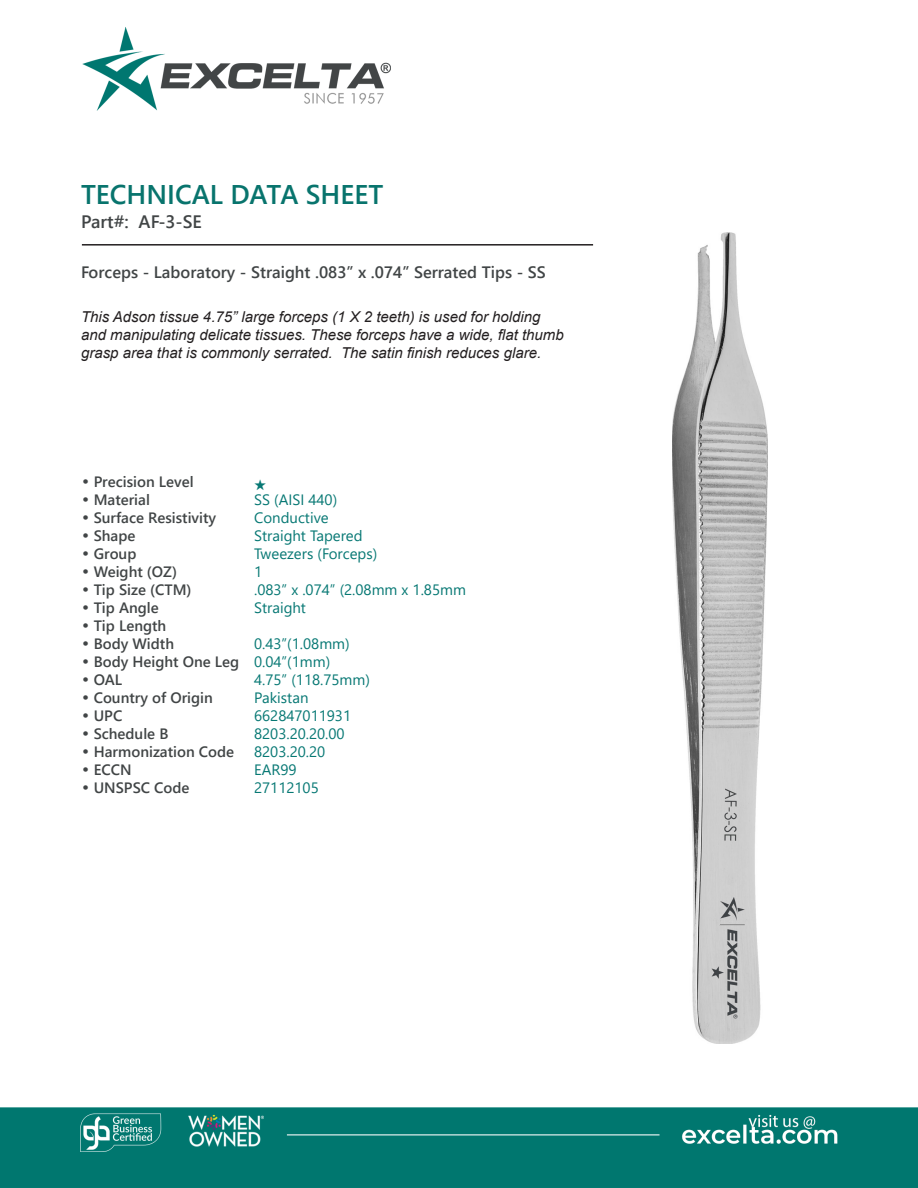
<style>
.page{position:relative;width:918px;height:1188px;background:#fff}
.page>*{position:absolute;margin:0;border:0;box-sizing:border-box;transform-origin:0 0}
.t1{font:700 27px "Yu Gothic UI";color:#08746d}
.t2{font:700 18px "Yu Gothic UI";color:#414546}
.t3{font:700 16.5px "Yu Gothic UI";color:#414546}
.CT_s_CTM{font:700 15px "Yu Gothic UI";color:#414546}
.CT_s_CTM-2{font:15px "Yu Gothic UI";color:#077874}
.t4{font:italic 15px/18px "Arial";color:#231f20}
.s1{font-family:"Century Gothic";font-weight:400}
</style>
<div class="page">
<img style="left:0;top:27px;width:918px;height:1161px">
<img style="left:673px;top:232px;width:94px;height:812px">
<hr style="left:82px;top:244px;width:511px;height:2px;background:#231f20">
<svg style="left:255px;top:479px;width:11px;height:11px"></svg>
<p class="t1" style="left:81px;top:178px;width:304px">TECHNICAL DATA SHEET</p>
<p class="t2" style="left:81px;top:212px;width:122px">Part#: AF-3-SE</p>
<p class="t3" style="left:81px;top:262px;width:466px">Forceps - Laboratory - Straight .083” x .074” Serrated Tips - SS</p>
<p class="t4" style="left:81px;top:308px;width:484px">This Adson tissue 4.75” large forceps (1 X 2 teeth) is used for holding and manipulating delicate tissues. These forceps have a wide, flat thumb grasp area that is commonly serrated. The satin finish reduces glare.</p>
<p class="CT_s_CTM" style="left:81px;top:473px;width:114px"><span class="s1">•</span> Precision Level</p>
<p class="CT_s_CTM" style="left:81px;top:491px;width:70px"><span class="s1">•</span> Material</p>
<p class="CT_s_CTM-2" style="left:254px;top:485px;width:85px">SS (AISI 440)</p>
<p class="CT_s_CTM" style="left:81px;top:509px;width:137px"><span class="s1">•</span> Surface Resistivity</p>
<p class="CT_s_CTM-2" style="left:254px;top:503px;width:76px">Conductive</p>
<p class="CT_s_CTM" style="left:81px;top:527px;width:56px"><span class="s1">•</span> Shape</p>
<p class="CT_s_CTM-2" style="left:254px;top:521px;width:110px">Straight Tapered</p>
<p class="CT_s_CTM" style="left:81px;top:545px;width:57px"><span class="s1">•</span> Group</p>
<p class="CT_s_CTM-2" style="left:254px;top:539px;width:125px">Tweezers (Forceps)</p>
<p class="CT_s_CTM" style="left:81px;top:563px;width:98px"><span class="s1">•</span> Weight (OZ)</p>
<p class="CT_s_CTM-2" style="left:254px;top:557px;width:10px">1</p>
<p class="CT_s_CTM" style="left:81px;top:581px;width:112px"><span class="s1">•</span> Tip Size (CTM)</p>
<p class="CT_s_CTM-2" style="left:254px;top:575px;width:213px">.083” x .074” (2.08mm x 1.85mm</p>
<p class="CT_s_CTM" style="left:81px;top:599px;width:79px"><span class="s1">•</span> Tip Angle</p>
<p class="CT_s_CTM-2" style="left:254px;top:593px;width:53px">Straight</p>
<p class="CT_s_CTM" style="left:81px;top:617px;width:87px"><span class="s1">•</span> Tip Length</p>
<p class="CT_s_CTM" style="left:81px;top:635px;width:95px"><span class="s1">•</span> Body Width</p>
<p class="CT_s_CTM-2" style="left:254px;top:629px;width:97px">0.43”(1.08mm)</p>
<p class="CT_s_CTM" style="left:81px;top:653px;width:160px"><span class="s1">•</span> Body Height One Leg</p>
<p class="CT_s_CTM-2" style="left:254px;top:647px;width:78px">0.04”(1mm)</p>
<p class="CT_s_CTM" style="left:81px;top:671px;width:43px"><span class="s1">•</span> OAL</p>
<p class="CT_s_CTM-2" style="left:254px;top:665px;width:117px">4.75” (118.75mm)</p>
<p class="CT_s_CTM" style="left:81px;top:689px;width:133px"><span class="s1">•</span> Country of Origin</p>
<p class="CT_s_CTM-2" style="left:254px;top:683px;width:56px">Pakistan</p>
<p class="CT_s_CTM" style="left:81px;top:707px;width:43px"><span class="s1">•</span> UPC</p>
<p class="CT_s_CTM-2" style="left:254px;top:701px;width:99px">662847011931</p>
<p class="CT_s_CTM" style="left:81px;top:725px;width:89px"><span class="s1">•</span> Schedule B</p>
<p class="CT_s_CTM-2" style="left:254px;top:719px;width:92px">8203.20.20.00</p>
<p class="CT_s_CTM" style="left:81px;top:743px;width:155px"><span class="s1">•</span> Harmonization Code</p>
<p class="CT_s_CTM-2" style="left:254px;top:737px;width:73px">8203.20.20</p>
<p class="CT_s_CTM" style="left:81px;top:761px;width:52px"><span class="s1">•</span> ECCN</p>
<p class="CT_s_CTM-2" style="left:254px;top:755px;width:44px">EAR99</p>
<p class="CT_s_CTM" style="left:81px;top:779px;width:110px"><span class="s1">•</span> UNSPSC Code</p>
<p class="CT_s_CTM-2" style="left:254px;top:773px;width:66px">27112105</p>
</div>
